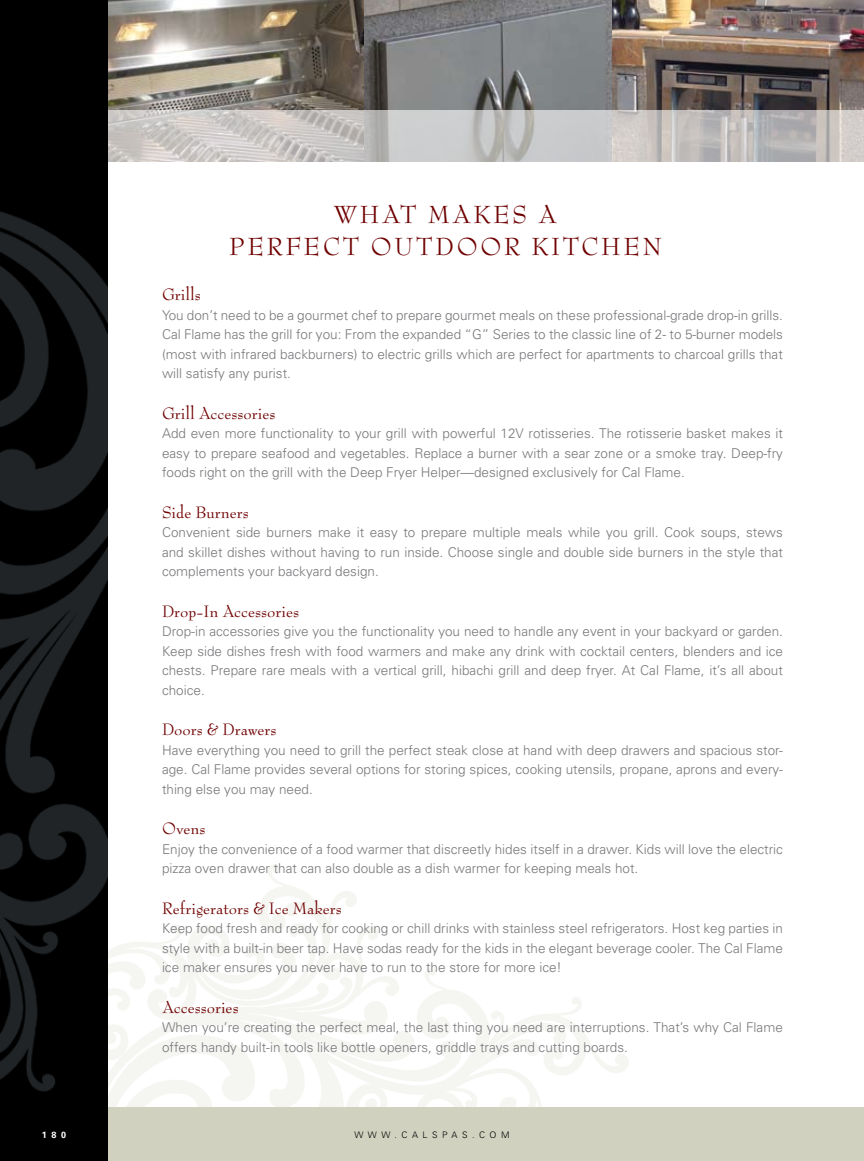
<style>
.page{position:relative;width:864px;height:1161px;background:#fff}
.page>*{position:absolute;margin:0;border:0;box-sizing:border-box;transform-origin:0 0}
.t1{font:27px/32.4px "Bernhard Modern Std";letter-spacing:.1em;color:#700000}
.t2{font:18px "Bernhard Modern Std";color:#700000}
.t3{font:300 13.5px/19.5px "Univers";color:#77787b;text-align:justify}
.t4{font:300 9px "Univers";letter-spacing:.5em;color:#000}
.t5{font:700 9px "Univers";color:#fff}
</style>
<div class="page">
<svg style="left:108px;top:865px;width:521px;height:242px"></svg>
<div style="left:108px;top:1107px;width:756px;height:54px;background:#d1d1c0"></div>
<img style="left:108px;top:0;width:256px;height:110px">
<img style="left:364px;top:0;width:249px;height:110px">
<img style="left:613px;top:0;width:251px;height:110px">
<svg style="left:108px;top:110px;width:756px;height:52px;background:#c5c3c2"></svg>
<img style="left:0;top:0;width:108px;height:1161px">
<h1 class="t1" style="left:229px;top:198px;width:322px;text-indent:105px">what makes a perfect Outdoor</h1>
<h1 class="t1" style="left:531px;top:231px;width:36px">kitc</h1>
<h1 class="t1" style="left:601px;top:231px;width:56px">hen</h1>
<h2 class="t2" style="left:162px;top:285px;width:40px">Grills</h2>
<p class="t3" style="left:162px;top:305px;width:623px">You don’t need to be a gourmet chef to prepare gourmet meals on these professional-grade drop-in grills.<br>Cal Flame has the grill for you: From the expanded “G” Series to the classic line of 2- to 5-burner models (most with infrared backburners) to electric grills which are perfect for apartments to charcoal grills that will satisfy any purist.</p>
<h2 class="t2" style="left:162px;top:404px;width:115px">Grill Accessories</h2>
<p class="t3" style="left:162px;top:424px;width:623px">Add even more functionality to your grill with powerful 12V rotisseries. The rotisserie basket makes it easy to prepare seafood and vegetables. Replace a burner with a sear zone or a smoke tray. Deep-fry foods right on the grill with the Deep Fryer Helper—designed exclusively for Cal Flame.</p>
<h2 class="t2" style="left:162px;top:503px;width:88px">Side Burners</h2>
<p class="t3" style="left:162px;top:523px;width:622px">Convenient side burners make it easy to prepare multiple meals while you grill. Cook soups, stews and skillet dishes without having to run inside. Choose single and double side burners in the style that complements your backyard design.</p>
<h2 class="t2" style="left:162px;top:602px;width:139px">Drop-In Accessories</h2>
<p class="t3" style="left:162px;top:622px;width:623px">Drop-in accessories give you the functionality you need to handle any event in your backyard or garden.<br>Keep side dishes fresh with food warmers and make any drink with cocktail centers, blenders and ice chests. Prepare rare meals with a vertical grill, hibachi grill and deep fryer. At Cal Flame, it’s all about choice.</p>
<h2 class="t2" style="left:162px;top:720px;width:116px">Doors &amp; Drawers</h2>
<p class="t3" style="left:162px;top:740px;width:623px">Have everything you need to grill the perfect steak close at hand with deep drawers and spacious stor&shy;age. Cal Flame provides several options for storing spices, cooking utensils, propane, aprons and every&shy;thing else you may need.</p>
<h2 class="t2" style="left:162px;top:819px;width:45px">Ovens</h2>
<p class="t3" style="left:162px;top:839px;width:623px">Enjoy the convenience of a food warmer that discreetly hides itself in a drawer. Kids will love the electric pizza oven drawer that can also double as a dish warmer for keeping meals hot.</p>
<h2 class="t2" style="left:162px;top:899px;width:181px">Refrigerators &amp; Ice Makers</h2>
<p class="t3" style="left:162px;top:919px;width:623px">Keep food fresh and ready for cooking or chill drinks with stainless steel refrigerators. Host keg parties in style with a built-in beer tap. Have sodas ready for the kids in the elegant beverage cooler. The Cal Flame ice maker ensures you never have to run to the store for more ice!</p>
<h2 class="t2" style="left:162px;top:998px;width:78px">Accessories</h2>
<p class="t3" style="left:162px;top:1018px;width:622px">When you’re creating the perfect meal, the last thing you need are interruptions. That’s why Cal Flame offers handy built-in tools like bottle openers, griddle trays and cutting boards.</p>
<p class="t5" style="left:42px;top:1129px;width:26px">180</p>
<p class="t4" style="left:354px;top:1129px;width:57px">www.ca</p>
<p class="t4" style="left:423px;top:1129px;width:38px">ls pas</p>
<p class="t4" style="left:472px;top:1129px;width:17px">. co</p>
<p class="t4" style="left:501px;top:1129px;width:10px">m</p>
</div>
